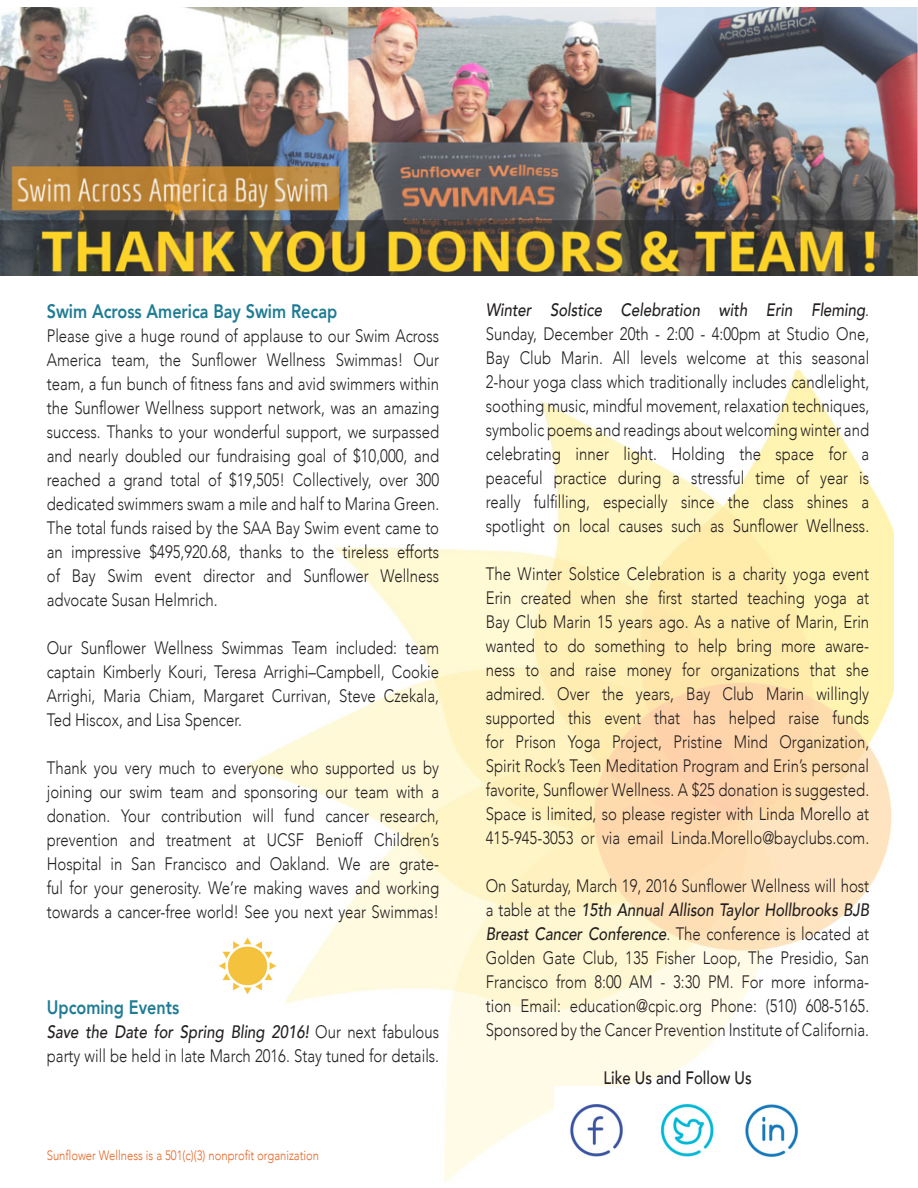
<style>
.page{position:relative;width:918px;height:1188px;background:#fff}
.page>*{position:absolute;margin:0;border:0;box-sizing:border-box;transform-origin:0 0}
.t1{font:800 19.5px "Avenir";color:#1f7c94;scale:.83 1}
.t2{font:300 18px/24px "Avenir";color:#231f20;text-align:justify;scale:.83 1}
.t3{font:italic 500 18px "Avenir";color:#231f20;scale:.83 1}
.t4{font:500 18px "Avenir";color:#231f20;scale:.83 1}
.t5{font:300 13.5px "Avenir";color:#e86424;scale:.83 1}
.s1{font-weight:300;font-style:normal}
.s2{font-weight:500;font-style:italic}
</style>
<div class="page">
<img style="left:243px;top:371px;width:651px;height:812px">
<img style="left:0;top:7px;width:918px;height:268px">
<img style="left:555px;top:1086px;width:259px;height:84px">
<img style="left:219px;top:931px;width:66px;height:72px">
<p class="t1" style="left:47px;top:296px;width:351px">Swim Across America Bay Swim Recap</p>
<p class="t2" style="left:47px;top:324px;width:474px">Please give a huge round of applause to our Swim Across America team, the Sunflower Wellness Swimmas! Our team, a fun bunch of fitness fans and avid swimmers within the Sunflower Wellness support network, was an amazing</p>
<p class="t2" style="left:47px;top:420px;width:474px">success. Thanks to your wonderful support, we surpassed and nearly doubled our fundraising goal of $10,000, and</p>
<p class="t2" style="left:47px;top:468px;width:474px">reached a grand total of $19,505! Collectively, over 300</p>
<p class="t2" style="left:47px;top:492px;width:474px">dedicated swimmers swam a mile and half to Marina Green.</p>
<p class="t2" style="left:47px;top:516px;width:474px">The total funds raised by the SAA Bay Swim event came to</p>
<p class="t2" style="left:47px;top:540px;width:474px">an impressive $495,920.68, thanks to the tireless efforts</p>
<p class="t2" style="left:47px;top:564px;width:474px">of Bay Swim event director and Sunflower Wellness</p>
<p class="t2" style="left:47px;top:588px;width:208px">advocate Susan Helmrich.</p>
<p class="t2" style="left:47px;top:636px;width:474px">Our Sunflower Wellness Swimmas Team included: team captain Kimberly Kouri, Teresa Arrighi–Campbell, Cookie Arrighi, Maria Chiam, Margaret Currivan, Steve Czekala,</p>
<p class="t2" style="left:47px;top:708px;width:237px">Ted Hiscox, and Lisa Spencer.</p>
<p class="t2" style="left:47px;top:756px;width:474px">Thank you very much to everyone who supported us by</p>
<p class="t2" style="left:47px;top:780px;width:474px">joining our swim team and sponsoring our team with a donation. Your contribution will fund cancer research, prevention and treatment at UCSF Benioff Children’s Hospital in San Francisco and Oakland. We are grate&shy;ful for your generosity. We’re making waves and working</p>
<p class="t2" style="left:47px;top:900px;width:474px">towards a cancer-free world! See you next year Swimmas!</p>
<p class="t1" style="left:47px;top:992px;width:161px">Upcoming Events</p>
<p class="t3" style="left:47px;top:1021px;width:474px">Save the Date for Spring Bling 2016! <span class="s1">Our next fabulous</span></p>
<p class="t2" style="left:47px;top:1044px;width:474px">party will be held in late March 2016. Stay tuned for details.</p>
<p class="t5" style="left:47px;top:1147px;width:330px">Sunflower Wellness is a 501(c)(3) nonprofit organization</p>
<p class="t3" style="left:486px;top:299px;width:463px">Winter Solstice Celebration with Erin Fleming<span class="s1">.</span></p>
<p class="t2" style="left:486px;top:322px;width:463px">Sunday, December 20th - 2:00 - 4:00pm at Studio One, Bay Club Marin. All levels welcome at this seasonal 2-hour yoga class which traditionally includes candlelight,</p>
<p class="t2" style="left:486px;top:394px;width:463px">soothing music, mindful movement, relaxation techniques,</p>
<p class="t2" style="left:486px;top:418px;width:463px">symbolic poems and readings about welcoming winter and</p>
<p class="t2" style="left:486px;top:442px;width:463px">celebrating inner light. Holding the space for a</p>
<p class="t2" style="left:486px;top:466px;width:463px">peaceful practice during a stressful time of year is</p>
<p class="t2" style="left:486px;top:490px;width:463px">really fulfilling, especially since the class shines a</p>
<p class="t2" style="left:486px;top:514px;width:463px">spotlight on local causes such as Sunflower Wellness.</p>
<p class="t2" style="left:486px;top:562px;width:463px">The Winter Solstice Celebration is a charity yoga event Erin created when she first started teaching yoga at Bay Club Marin 15 years ago. As a native of Marin, Erin</p>
<p class="t2" style="left:486px;top:634px;width:463px">wanted to do something to help bring more aware&shy;ness to and raise money for organizations that she admired. Over the years, Bay Club Marin willingly</p>
<p class="t2" style="left:486px;top:706px;width:463px">supported this event that has helped raise funds for Prison Yoga Project, Pristine Mind Organization,</p>
<p class="t2" style="left:486px;top:754px;width:463px">Spirit Rock’s Teen Meditation Program and Erin’s personal</p>
<p class="t2" style="left:486px;top:778px;width:463px">favorite, Sunflower Wellness. A $25 donation is suggested.<br>Space is limited, so please register with Linda Morello at 415-945-3053 or via email Linda.Morello@bayclubs.com.</p>
<p class="t2" style="left:486px;top:874px;width:463px">On Saturday, March 19, 2016 Sunflower Wellness will host a table at the <span class="s2">15th Annual Allison Taylor Hollbrooks BJB Breast Cancer Conference</span>. The conference is located at Golden Gate Club, 135 Fisher Loop, The Presidio, San Francisco from 8:00 AM - 3:30 PM. For more informa&shy;tion Email: education@cpic.org Phone: (510) 608-5165.</p>
<p class="t2" style="left:486px;top:1018px;width:463px">Sponsored by the Cancer Prevention Institute of California.</p>
<p class="t4" style="left:603px;top:1062px;width:180px">Like Us and Follow Us</p>
</div>
